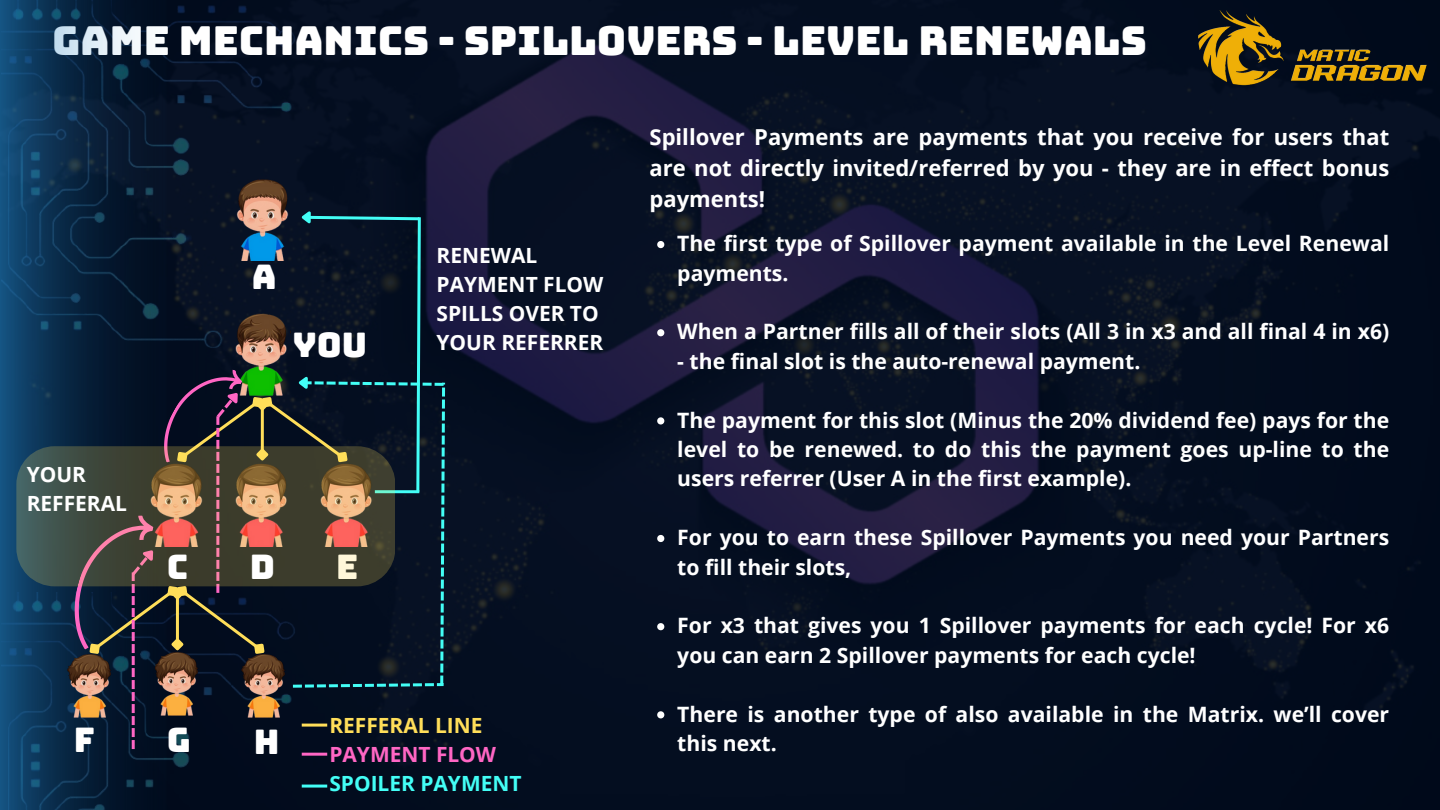
<style>
.page{position:relative;width:1440px;height:810px;background:#fff}
.page>*{position:absolute;margin:0;border:0;box-sizing:border-box;transform-origin:0 0}
.t1{font:40px "Bungee";color:#fff}
.t2{font:33.9px "Bungee";color:#fff}
.t3{font:700 22px/30.8px "Open Sans";color:#fff;text-align:justify}
.t4{font:700 21.2px/29.4px "Open Sans";color:#fff}
.t5{font:700 20.9px/29.2px "Open Sans";color:#fff}
.t6{font:700 20.9px/29.2px "Open Sans";color:#43fef6}
.s1{color:#ffde59}
.s2{color:#ff66c4}
</style>
<div class="page">
<img style="left:295px;top:0;width:1145px;height:810px">
<img style="left:166px;top:0;width:129px;height:207px">
<div style="left:166px;top:749px;width:129px;height:61px;background:#010b1c"></div>
<img style="left:0;top:0;width:166px;height:810px">
<img style="left:1194px;top:0;width:246px;height:90px">
<img style="left:235px;top:174px;width:58px;height:33px">
<hr style="left:302px;top:753px;width:25px;height:3px;background:#ff66c4">
<hr style="left:302px;top:785px;width:25px;height:3px;background:#43fef6">
<svg style="left:62px;top:207px;width:383px;height:542px;background:#15202e"></svg>
<svg style="left:16px;top:446px;width:379px;height:140px;background:#5b5140"></svg>
<svg style="left:657px;top:241px;width:7px;height:7px"></svg>
<svg style="left:657px;top:329px;width:7px;height:7px"></svg>
<svg style="left:657px;top:417px;width:7px;height:8px"></svg>
<svg style="left:657px;top:535px;width:7px;height:7px"></svg>
<svg style="left:657px;top:623px;width:7px;height:7px"></svg>
<svg style="left:657px;top:711px;width:7px;height:7px"></svg>
<p class="t1" style="left:52px;top:21px;width:1096px">GAME MECHANICS - SPILLOVERS - LEVEL RENEWALS</p>
<p class="t2" style="left:252px;top:260px;width:26px">A</p>
<h4 class="t2" style="left:293px;top:328px;width:76px">YOU</h4>
<p class="t5" style="left:27px;top:459px;width:102px">YOUR<br>REFFERAL</p>
<p class="t2" style="left:167px;top:550px;width:23px">C</p>
<p class="t2" style="left:250px;top:550px;width:27px">D</p>
<p class="t2" style="left:336px;top:550px;width:24px">E</p>
<p class="t5" style="left:437px;top:240px;width:168px">RENEWAL<br>PAYMENT FLOW<br>SPILLS OVER TO<br>YOUR REFERRER</p>
<p class="t2" style="left:74px;top:723px;width:22px">F</p>
<h3 class="t2" style="left:167px;top:723px;width:26px">G</h3>
<p class="t2" style="left:254px;top:725px;width:27px">H</p>
<p class="t6" style="left:329px;top:710px;width:194px"><span class="s1">REFFERAL LINE<br></span><span class="s2">PAYMENT FLOW<br></span>SPOILER PAYMENT</p>
<h2 class="t3" style="left:650px;top:121px;width:741px">Spillover Payments are payments that you receive for users that are not directly invited/referred by you - they are in effect bonus payments!</h2>
<p class="t4" style="left:677px;top:228px;width:713px">The first type of Spillover payment available in the Level Renewal payments.</p>
<p class="t4" style="left:677px;top:317px;width:713px">When a Partner fills all of their slots (All 3 in x3 and all final 4 in x6)</p>
<p class="t4" style="left:677px;top:346px;width:465px">- the final slot is the auto-renewal payment.</p>
<p class="t4" style="left:677px;top:405px;width:713px;text-align:justify">The payment for this slot (Minus the 20% dividend fee) pays for the level to be renewed. to do this the payment goes up-line to the users referrer (User A in the first example).</p>
<p class="t4" style="left:677px;top:522px;width:713px">For you to earn these Spillover Payments you need your Partners to fill their slots,</p>
<h3 class="t4" style="left:677px;top:611px;width:713px">For x3 that gives you 1 Spillover payments for each cycle! For x6 you can earn 2 Spillover payments for each cycle!</h3>
<p class="t4" style="left:677px;top:699px;width:713px">There is another type of also available in the Matrix. we’ll cover this next.</p>
</div>
